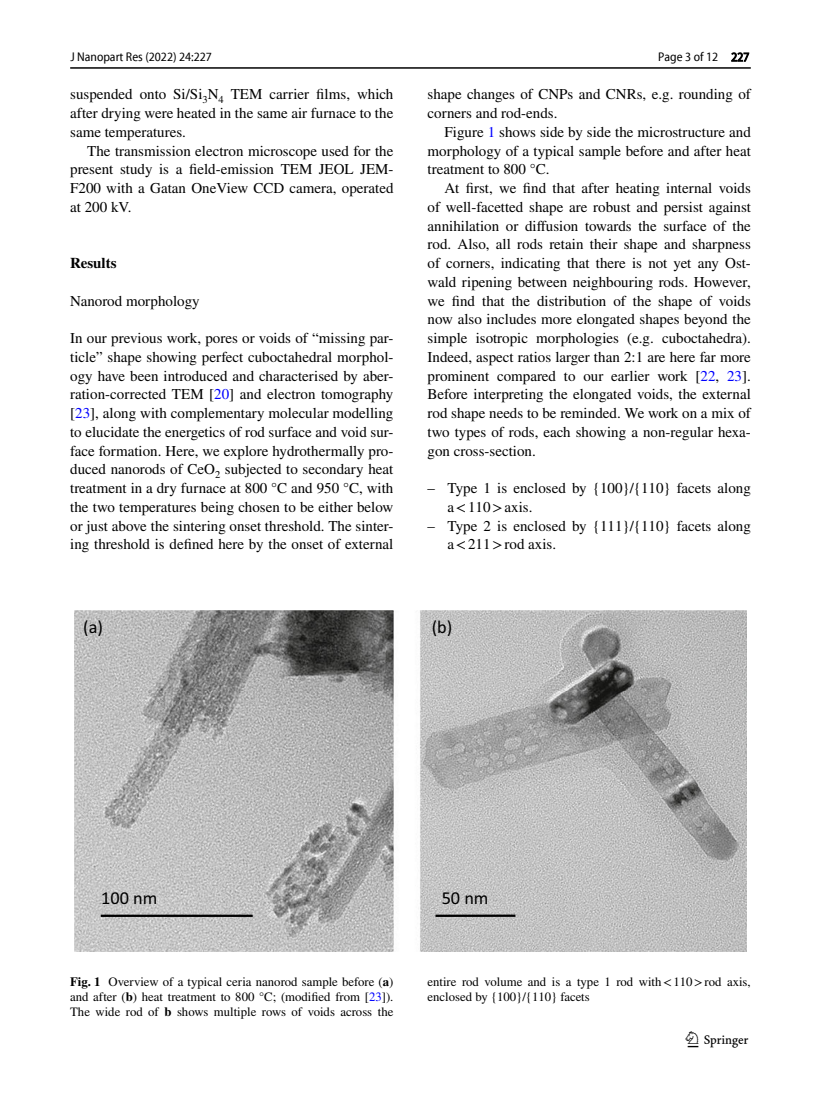
<style>
.page{position:relative;width:821px;height:1106px;background:#fff}
.page>*{position:absolute;margin:0;border:0;box-sizing:border-box;transform-origin:0 0}
.t1{font:22.5px "Springnew Regular 3";color:#000}
.t2{font:18.3px "Calibri";color:#000}
.t3{font:15px/18.8px "STIX";color:#000;text-align:justify}
.t4{font:700 15px "STIX";color:#000}
.t5{font:12.75px/15px "STIX";color:#000;text-align:justify}
.t6{font:semi-condensed 12.75px "Myriad Pro Unic";color:#000}
.s1{color:#00f}
.s2{font-weight:700}
</style>
<div class="page">
<hr style="left:70px;top:67px;width:680px;height:2px;background:#000">
<img style="left:74px;top:610px;width:672px;height:341px">
<hr style="left:101px;top:914px;width:152px;height:3px;background:#000">
<hr style="left:435px;top:914px;width:80px;height:3px;background:#000">
<p class="t6" style="left:70px;top:47px;width:143px">J Nanopart Res (2022) 24:227</p>
<p class="t3" style="left:70px;top:86px;width:325px">suspended onto Si/Si<sub>3</sub>N<sub>4</sub> TEM carrier films, which after drying were heated in the same air furnace to the same temperatures.</p>
<p class="t3" style="left:70px;top:143px;width:325px;text-indent:17px">The transmission electron microscope used for the present study is a field-emission TEM JEOL JEM-F200 with a Gatan OneView CCD camera, operated at 200 kV.</p>
<p class="t4" style="left:70px;top:258px;width:48px">Results</p>
<p class="t3" style="left:70px;top:293px;width:131px">Nanorod morphology</p>
<p class="t3" style="left:70px;top:330px;width:325px">In our previous work, pores or voids of “missing par&shy;ticle” shape showing perfect cuboctahedral morphol&shy;ogy have been introduced and characterised by aber&shy;ration-corrected TEM [<span class="s1">20</span>] and electron tomography [<span class="s1">23</span>], along with complementary molecular modelling to elucidate the energetics of rod surface and void sur&shy;face formation. Here, we explore hydrothermally pro&shy;duced nanorods of CeO<sub>2</sub> subjected to secondary heat treatment in a dry furnace at 800 °C and 950 °C, with the two temperatures being chosen to be either below or just above the sintering onset threshold. The sinter&shy;ing threshold is defined here by the onset of external</p>
<p class="t6" style="left:658px;top:48px;width:93px">Page 3 of 12 227</p>
<p class="t3" style="left:427px;top:86px;width:325px">shape changes of CNPs and CNRs, e.g. rounding of corners and rod-ends.</p>
<p class="t3" style="left:427px;top:124px;width:325px;text-indent:17px">Figure <span class="s1">1</span> shows side by side the microstructure and morphology of a typical sample before and after heat treatment to 800 °C.</p>
<p class="t3" style="left:427px;top:180px;width:325px;text-indent:17px">At first, we find that after heating internal voids of well-facetted shape are robust and persist against annihilation or diffusion towards the surface of the rod. Also, all rods retain their shape and sharpness of corners, indicating that there is not yet any Ost&shy;wald ripening between neighbouring rods. However, we find that the distribution of the shape of voids now also includes more elongated shapes beyond the simple isotropic morphologies (e.g. cuboctahedra).<br>Indeed, aspect ratios larger than 2:1 are here far more prominent compared to our earlier work [<span class="s1">22</span>, <span class="s1">23</span>].<br>Before interpreting the elongated voids, the external rod shape needs to be reminded. We work on a mix of two types of rods, each showing a non-regular hexa&shy;gon cross-section.</p>
<p class="t3" style="left:447px;top:480px;width:305px;text-indent:-20px">– Type 1 is enclosed by {100}/{110} facets along a &lt; 110 &gt; axis.</p>
<p class="t3" style="left:447px;top:518px;width:305px;text-indent:-20px">– Type 2 is enclosed by {111}/{110} facets along a &lt; 211 &gt; rod axis.</p>
<p class="t2" style="left:83px;top:620px;width:21px">(a)</p>
<p class="t2" style="left:431px;top:620px;width:22px">(b)</p>
<p class="t2" style="left:101px;top:891px;width:58px">100 nm</p>
<p class="t2" style="left:442px;top:891px;width:48px">50 nm</p>
<p class="t5" style="left:70px;top:975px;width:325px"><span class="s2">Fig. 1</span> Overview of a typical ceria nanorod sample before (<span class="s2">a</span>) and after (<span class="s2">b</span>) heat treatment to 800 °C; (modified from [<span class="s1">23</span>]).<br>The wide rod of <span class="s2">b</span> shows multiple rows of voids across the</p>
<p class="t5" style="left:427px;top:975px;width:325px">entire rod volume and is a type 1 rod with &lt; 110 &gt; rod axis, enclosed by {100}/{110} facets</p>
<h1 class="t1" style="left:687px;top:1031px;width:62px">1 3</h1>
</div>
